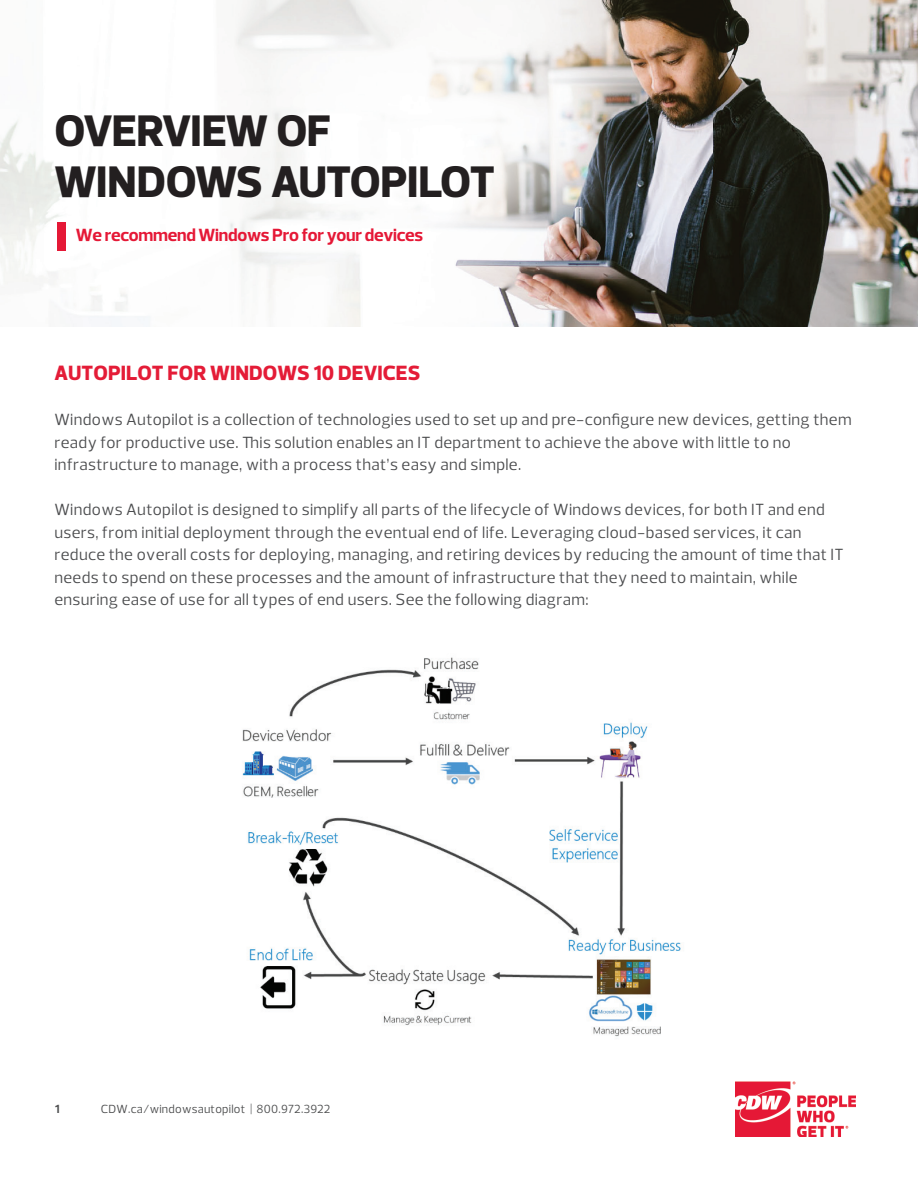
<style>
.page{position:relative;width:918px;height:1188px;background:#fff}
.page>*{position:absolute;margin:0;border:0;box-sizing:border-box;transform-origin:0 0}
.t1{font:700 expanded 45px/51px "Prelo";letter-spacing:-.02em;color:#231f20}
.t2{font:700 expanded 21px "Prelo";letter-spacing:.005em;color:#e41c37}
.t3{font:700 18px "Prelo";letter-spacing:-.015em;color:#e51836}
.t4{font:16.5px/22.5px "Prelo";letter-spacing:.02em;color:#4b4c4e}
.t5{font:12px "Prelo";letter-spacing:.02em;color:#4b4c4d}
.t6{font:700 12px "Prelo";color:#4b4c4d}
</style>
<div class="page">
<img style="left:0;top:0;width:918px;height:326px">
<div style="left:57px;top:222px;width:9px;height:28px;background:#e51836"></div>
<img style="left:242px;top:657px;width:439px;height:380px">
<img style="left:735px;top:1082px;width:121px;height:55px">
<p class="t1" style="left:54px;top:105px;width:442px">OVERVIEW OF<br>WINDOWS AUTOPILOT</p>
<p class="t3" style="left:76px;top:224px;width:349px">We recommend Windows Pro for your devices</p>
<h1 class="t2" style="left:54px;top:360px;width:367px">AUTOPILOT FOR WINDOWS 10 DEVICES</h1>
<p class="t4" style="left:54px;top:409px;width:799px">Windows Autopilot is a collection of technologies used to set up and pre-configure new devices, getting them ready for productive use. °is solution enables an IT department to achieve the above with little to no infrastructure to manage, with a process that’s easy and simple.</p>
<p class="t4" style="left:54px;top:499px;width:791px">Windows Autopilot is designed to simplify all parts of the lifecycle of Windows devices, for both IT and end users, from initial deployment through the eventual end of life. Leveraging cloud-based services, it can reduce the overall costs for deploying, managing, and retiring devices by reducing the amount of time that IT needs to spend on these processes and the amount of infrastructure that they need to maintain, while ensuring ease of use for all types of end users. See the following diagram:</p>
<p class="t6" style="left:55px;top:1101px;width:6px">1</p>
<p class="t5" style="left:101px;top:1101px;width:231px">CDW.ca/windowsautopilot | 800.972.3922</p>
</div>
